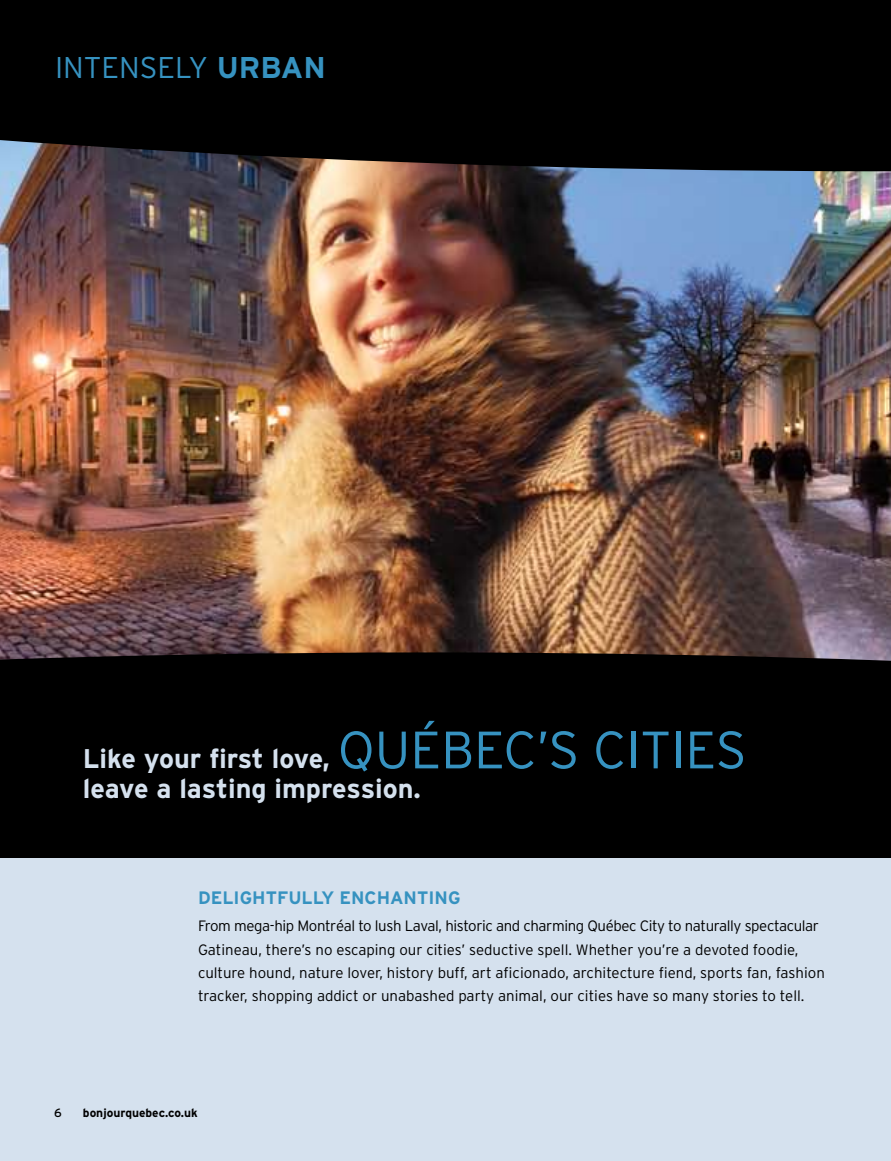
<style>
.page{position:relative;width:891px;height:1161px;background:#fff}
.page>*{position:absolute;margin:0;border:0;box-sizing:border-box;transform-origin:0 0}
.t1{font:300 30px "Interstate";color:#3692c0}
.t2{font:700 27px/30px "Interstate";letter-spacing:-.01em;color:#d5e1ee}
.t3{font:700 18px "Interstate";color:#3692c0}
.t4{font:300 15px/23.2px "Interstate";color:#000}
.t5{font:700 12px "Interstate";color:#000}
.s1{font-weight:700}
.s2{font-weight:300;font-size:52.5px;color:#3692c0}
</style>
<div class="page">
<div style="left:0;top:849px;width:891px;height:312px;background:#d5e1ee"></div>
<img style="left:0;top:171px;width:891px;height:481px">
<div style="left:0;top:652px;width:891px;height:206px;background:#000"></div>
<div style="left:0;top:0;width:891px;height:171px;background:#000"></div>
<h1 class="t1" style="left:55px;top:51px;width:272px">I ntensely <span class="s1">urban</span></h1>
<h2 class="t2" style="left:83px;top:744px;width:659px">Like your first love, <span class="s2">Québec’s cities </span>leave a lasting impression.</h2>
<p class="t3" style="left:198px;top:887px;width:264px">Delightfully enchanting</p>
<p class="t4" style="left:198px;top:914px;width:628px">From mega-hip Montréal to lush Laval, historic and charming Québec City to naturally spectacular Gatineau, there’s no escaping our cities’ seductive spell. Whether you’re a devoted foodie, culture hound, nature lover, history buff, art aficionado, architecture fiend, sports fan, fashion tracker, shopping addict or unabashed party animal, our cities have so many stories to tell.</p>
<p class="t5" style="left:83px;top:1106px;width:116px">bonjourquebec.co.uk</p>
</div>
